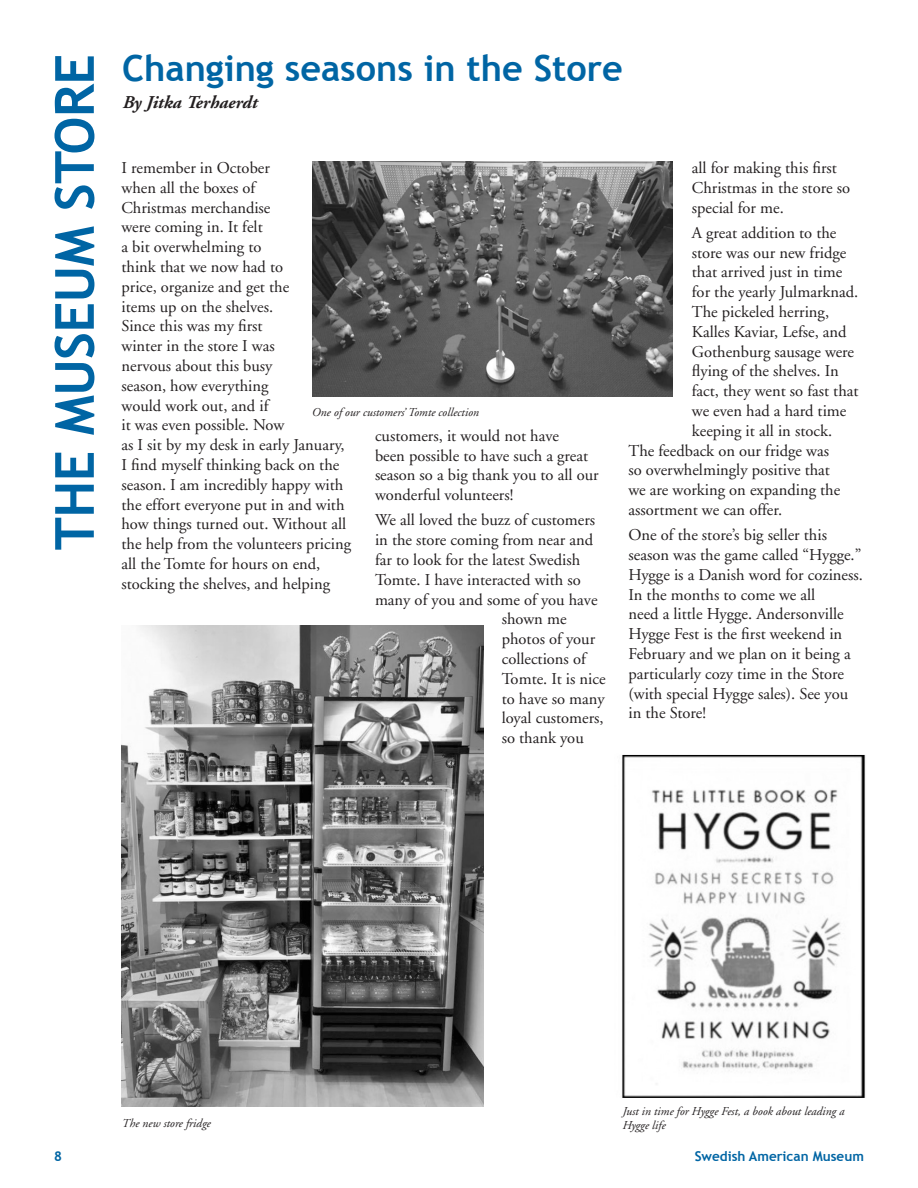
<style>
.page{position:relative;width:918px;height:1188px;background:#fff}
.page>*{position:absolute;margin:0;border:0;box-sizing:border-box;transform-origin:0 0}
.DepartmentHead{font:700 54px "Trebuchet MS";letter-spacing:-.01em;color:#0065a4}
.Headline{font:700 36px "Trebuchet MS";color:#0065a4}
.byline{font:italic 700 18px "Adobe Garamond";color:#231f20}
.text{font:16.5px/19.8px "Adobe Garamond";color:#231f20}
.t1{font:700 13.5px "Trebuchet MS";color:#0065a4}
.t2{font:italic 12px "Adobe Garamond";color:#231f20}
</style>
<div class="page">
<img style="left:312px;top:161px;width:361px;height:236px">
<img style="left:122px;top:626px;width:362px;height:480px">
<img style="left:622px;top:754px;width:244px;height:344px">
<p class="DepartmentHead" style="left:41px;top:550px;width:498px;rotate:-90deg">THE MUSEUM STORE</p>
<p class="Headline" style="left:122px;top:45px;width:502px">Changing seasons in the Store</p>
<p class="byline" style="left:122px;top:92px;width:136px">By Jitka Terhaerdt</p>
<p class="text" style="left:122px;top:158px;width:231px">I remember in October<br>when all the boxes of<br>Christmas merchandise<br>were coming in. It felt<br>a bit overwhelming to<br>think that we now had to<br>price, organize and get the<br>items up on the shelves.<br>Since this was my first<br>winter in the store I was<br>nervous about this busy<br>season, how everything<br>would work out, and if<br>it was even possible. Now<br>as I sit by my desk in early January,<br>I find myself thinking back on the season. I am incredibly happy with the effort everyone put in and with how things turned out. Without all the help from the volunteers pricing all the Tomte for hours on end, stocking the shelves, and helping</p>
<p class="t2" style="left:312px;top:406px;width:168px">One of our customers’ Tomte collection</p>
<p class="text" style="left:375px;top:426px;width:225px">customers, it would not have<br>been possible to have such a great season so a big thank you to all our wonderful volunteers!</p>
<p class="text" style="left:375px;top:511px;width:222px">We all loved the buzz of customers</p>
<p class="text" style="left:375px;top:531px;width:220px">in the store coming from near and</p>
<p class="text" style="left:375px;top:550px;width:207px">far to look for the latest Swedish</p>
<p class="text" style="left:375px;top:570px;width:207px">Tomte. I have interacted with so</p>
<p class="text" style="left:375px;top:590px;width:224px">many of you and some of you have</p>
<p class="text" style="left:502px;top:610px;width:66px">shown me</p>
<p class="text" style="left:502px;top:630px;width:95px">photos of your</p>
<p class="text" style="left:502px;top:649px;width:86px">collections of</p>
<p class="text" style="left:502px;top:669px;width:105px">Tomte. It is nice</p>
<p class="text" style="left:502px;top:689px;width:105px">to have so many</p>
<p class="text" style="left:502px;top:709px;width:103px">loyal customers,</p>
<p class="text" style="left:502px;top:729px;width:84px">so thank you</p>
<p class="text" style="left:692px;top:158px;width:160px">all for making this first<br>Christmas in the store so special for me.</p>
<p class="text" style="left:692px;top:223px;width:146px">A great addition to the</p>
<p class="text" style="left:692px;top:243px;width:156px">store was our new fridge</p>
<p class="text" style="left:692px;top:263px;width:152px">that arrived just in time</p>
<p class="text" style="left:692px;top:282px;width:168px">for the yearly Julmarknad.</p>
<p class="text" style="left:692px;top:302px;width:139px">The pickeled herring,</p>
<p class="text" style="left:692px;top:322px;width:156px">Kalles Kaviar, Lefse, and</p>
<p class="text" style="left:692px;top:342px;width:164px">Gothenburg sausage were</p>
<p class="text" style="left:692px;top:362px;width:149px">flying of the shelves. In</p>
<p class="text" style="left:692px;top:381px;width:168px">fact, they went so fast that</p>
<p class="text" style="left:692px;top:401px;width:156px">we even had a hard time</p>
<p class="text" style="left:692px;top:421px;width:142px">keeping it all in stock.</p>
<p class="text" style="left:628px;top:441px;width:202px">The feedback on our fridge was</p>
<p class="text" style="left:628px;top:461px;width:203px">so overwhelmingly positive that</p>
<p class="text" style="left:628px;top:480px;width:213px">we are working on expanding the</p>
<p class="text" style="left:628px;top:500px;width:155px">assortment we can offer.</p>
<p class="text" style="left:628px;top:525px;width:236px">One of the store’s big seller this season was the game called “Hygge.”<br>Hygge is a Danish word for coziness.<br>In the months to come we all<br>need a little Hygge. Andersonville<br>Hygge Fest is the first weekend in<br>February and we plan on it being a particularly cozy time in the Store (with special Hygge sales). See you in the Store!</p>
<p class="t2" style="left:622px;top:1104px;width:224px">Just in time for Hygge Fest, a book about leading a</p>
<p class="t2" style="left:122px;top:1117px;width:90px">The new store fridge</p>
<p class="t2" style="left:622px;top:1119px;width:45px">Hygge life</p>
<p class="t1" style="left:54px;top:1148px;width:9px">8</p>
<p class="t1" style="left:695px;top:1148px;width:171px">Swedish American Museum</p>
</div>
